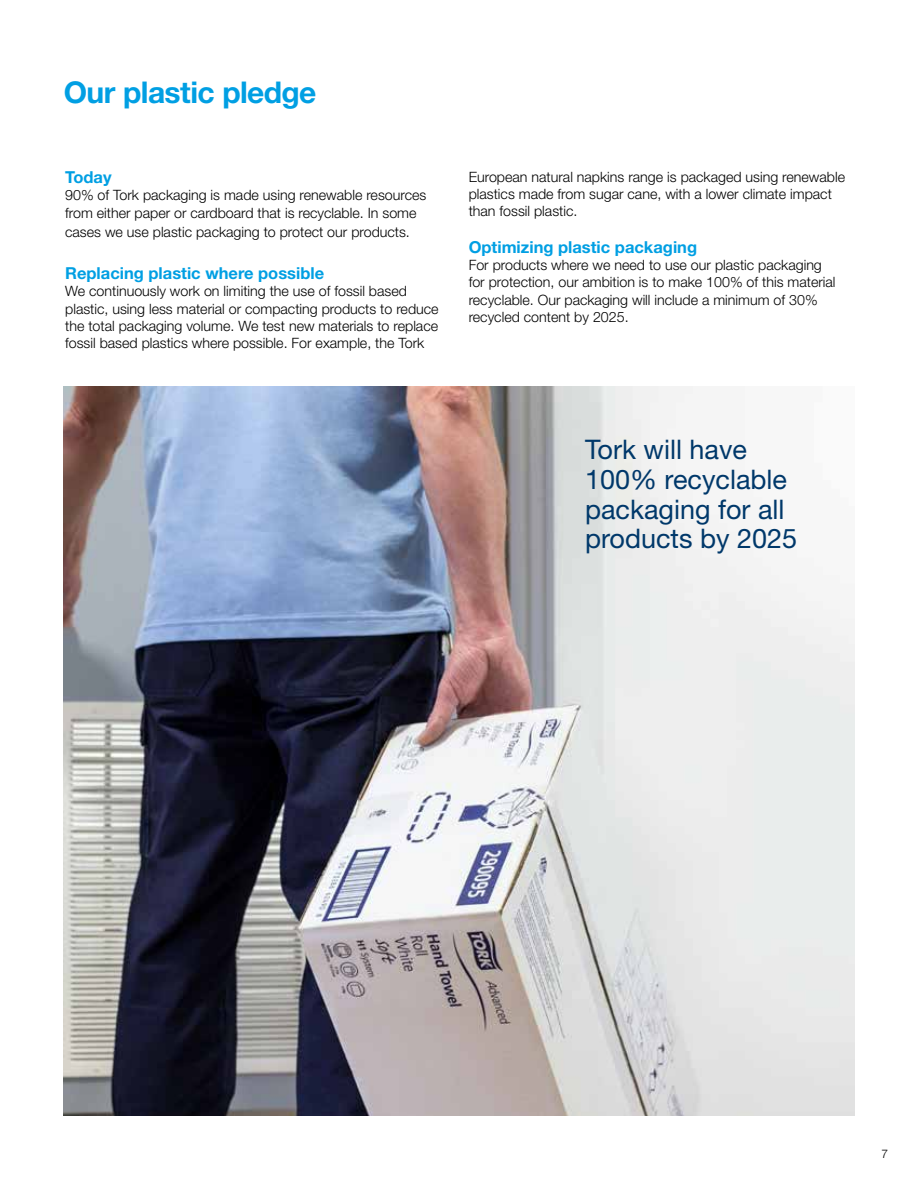
<style>
.page{position:relative;width:918px;height:1188px;background:#fff}
.page>*{position:absolute;margin:0;border:0;box-sizing:border-box;transform-origin:0 0}
.t1{font:700 30px "Helvetica Neue LT Pro";letter-spacing:-.02em;color:#009fe3}
.t2{font:27px/30px "Helvetica Neue LT Std";color:#00386a}
.t3{font:700 16.5px "Helvetica Neue LT Std";color:#009fe3}
.t4{font:300 14.25px/17.2px "Helvetica Neue LT Std";color:#000}
.t5{font:300 12px "Helvetica Neue";color:#000}
</style>
<div class="page">
<img style="left:64px;top:387px;width:790px;height:729px">
<h1 class="t1" style="left:64px;top:73px;width:254px">Our plastic pledge</h1>
<p class="t3" style="left:65px;top:167px;width:48px">Today</p>
<p class="t4" style="left:65px;top:186px;width:363px">90% of Tork packaging is made using renewable resources from either paper or cardboard that is recyclable. In some</p>
<p class="t4" style="left:65px;top:223px;width:346px">cases we use plastic packaging to protect our products.</p>
<p class="t3" style="left:65px;top:263px;width:260px">Replacing plastic where possible</p>
<p class="t4" style="left:65px;top:282px;width:375px">We continuously work on limiting the use of fossil based plastic, using less material or compacting products to reduce the total packaging volume. We test new materials to replace fossil based plastics where possible. For example, the Tork</p>
<p class="t4" style="left:469px;top:168px;width:378px">European natural napkins range is packaged using renewable plastics made from sugar cane, with a lower climate impact than fossil plastic.</p>
<p class="t3" style="left:469px;top:237px;width:230px">Optimizing plastic packaging</p>
<p class="t4" style="left:469px;top:256px;width:368px">For products where we need to use our plastic packaging for protection, our ambition is to make 100% of this material recyclable. Our packaging will include a minimum of 30% recycled content by 2025.</p>
<h2 class="t2" style="left:585px;top:434px;width:214px">Tork will have<br>100% recyclable packaging for all products by 2025</h2>
<p class="t5" style="left:882px;top:1144px;width:8px">7</p>
</div>
